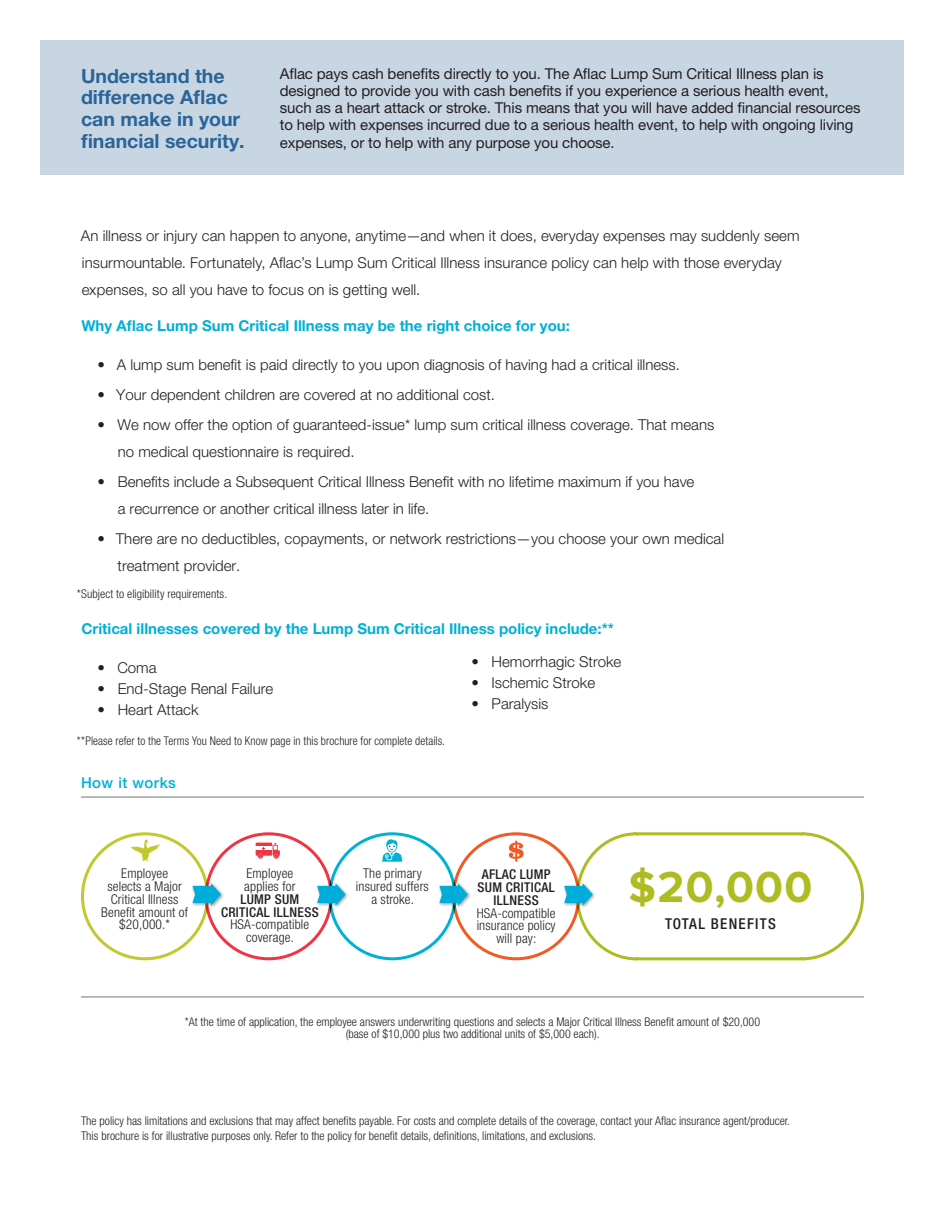
<style>
.page{position:relative;width:945px;height:1215px;background:#fff}
.page>*{position:absolute;margin:0;border:0;box-sizing:border-box;transform-origin:0 0}
.t1{font:700 45px "Proxima Nova";color:#aebc21}
.t2{font:700 19.5px/21.8px "Helvetica Neue CELT";color:#2a6498}
.t3{font:300 15px/27px "Helvetica Neue CELT";color:#231f20}
.t4{font:15px/17.2px "Helvetica Neue CELT";letter-spacing:-.01em;color:#231f20}
.t5{font:700 15px "Helvetica Neue CELT";color:#00b0d5}
.t6{font:500 condensed 15px "Helvetica Neue LTCE";letter-spacing:.085em;color:#231f20}
.t7{font:500 15px "Helvetica Neue CELT";letter-spacing:.03em;color:#00b0d5}
.t8{font:300 condensed 13.5px/12.8px "Helvetica Neue LTCE";letter-spacing:.01em;color:#231f20;text-align:center}
.t9{font:500 condensed 13.5px/12.8px "Helvetica Neue LTCE";letter-spacing:.025em;color:#231f20;text-align:center}
.t10{font:300 condensed 12px/12px "Helvetica Neue LTCE";color:#231f20;text-align:center}
.t11{font:300 condensed 12px "Helvetica Neue LTCE";color:#231f20;scale:.96 1}
</style>
<div class="page">
<div style="left:40px;top:40px;width:864px;height:136px;background:#c8d6e4"></div>
<hr style="left:81px;top:796px;width:783px;height:2px;background:#808285">
<hr style="left:81px;top:996px;width:783px;height:2px;background:#808285">
<div style="left:81px;top:832px;width:128px;height:128px;border:3px solid #c1c92f;border-radius:50%"></div>
<svg style="left:131px;top:839px;width:29px;height:22px"></svg>
<div style="left:438px;top:882px;width:34px;height:28px;background:#808285;opacity:.75"></div>
<svg style="left:439px;top:883px;width:29px;height:23px"></svg>
<svg style="left:564px;top:832px;width:300px;height:129px"></svg>
<div style="left:316px;top:882px;width:34px;height:28px;background:#808285;opacity:.75"></div>
<svg style="left:317px;top:883px;width:29px;height:23px"></svg>
<div style="left:191px;top:882px;width:34px;height:28px;background:#808285;opacity:.75"></div>
<svg style="left:192px;top:883px;width:29px;height:23px"></svg>
<svg style="left:509px;top:841px;width:15px;height:21px"></svg>
<svg style="left:382px;top:839px;width:20px;height:23px"></svg>
<svg style="left:256px;top:843px;width:16px;height:13px"></svg>
<svg style="left:273px;top:843px;width:7px;height:15px"></svg>
<hr style="left:256px;top:847px;width:16px;height:3px;background:#fff">
<svg style="left:258px;top:847px;width:7px;height:11px"></svg>
<h2 class="t2" style="left:81px;top:65px;width:165px">Understand the difference Aflac can make in your financial security.</h2>
<p class="t4" style="left:280px;top:65px;width:582px">Aflac pays cash benefits directly to you. The Aflac Lump Sum Critical Illness plan is designed to provide you with cash benefits if you experience a serious health event, such as a heart attack or stroke. This means that you will have added financial resources to help with expenses incurred due to a serious health event, to help with ongoing living expenses, or to help with any purpose you choose.</p>
<p class="t3" style="left:81px;top:223px;width:721px">An illness or injury can happen to anyone, anytime—and when it does, everyday expenses may suddenly seem insurmountable. Fortunately, Aflac’s Lump Sum Critical Illness insurance policy can help with those everyday expenses, so all you have to focus on is getting well.</p>
<p class="t5" style="left:81px;top:317px;width:490px">Why Aflac Lump Sum Critical Illness may be the right choice for you:</p>
<p class="t3" style="left:98px;top:352px;width:584px">• A lump sum benefit is paid directly to you upon diagnosis of having had a critical illness.</p>
<p class="t3" style="left:98px;top:382px;width:399px">• Your dependent children are covered at no additional cost.</p>
<p class="t3" style="left:118px;top:412px;width:598px;text-indent:-20px">• We now offer the option of guaranteed-issue* lump sum critical illness coverage. That means no medical questionnaire is required.</p>
<p class="t3" style="left:118px;top:469px;width:578px;text-indent:-20px">• Benefits include a Subsequent Critical Illness Benefit with no lifetime maximum if you have a recurrence or another critical illness later in life.</p>
<p class="t3" style="left:118px;top:526px;width:608px;text-indent:-20px">• There are no deductibles, copayments, or network restrictions—you choose your own medical treatment provider.</p>
<p class="t10" style="left:77px;top:588px;width:152px">*Subject to eligibility requirements.</p>
<p class="t5" style="left:81px;top:620px;width:534px">Critical illnesses covered by the Lump Sum Critical Illness policy include:**</p>
<p class="t3" style="left:98px;top:655px;width:61px">• Coma</p>
<p class="t3" style="left:98px;top:676px;width:177px">• End-Stage Renal Failure</p>
<p class="t3" style="left:98px;top:697px;width:103px">• Heart Attack</p>
<p class="t3" style="left:471px;top:649px;width:151px">• Hemorrhagic Stroke</p>
<p class="t3" style="left:471px;top:670px;width:125px">• Ischemic Stroke</p>
<p class="t3" style="left:471px;top:691px;width:78px">• Paralysis</p>
<p class="t11" style="left:77px;top:734px;width:385px">**Please refer to the Terms You Need to Know page in this brochure for complete details.</p>
<p class="t7" style="left:81px;top:773px;width:96px">How it works</p>
<p class="t8" style="left:101px;top:867px;width:88px">Employee<br>selects a Major<br>Critical Illness<br>Benefit amount of $20,000.*</p>
<p class="t8" style="left:244px;top:867px;width:53px;text-align:left">Employee applies for</p>
<p class="t9" style="left:221px;top:893px;width:99px">LUMP SUM<br>CRITICAL ILLNESS</p>
<p class="t8" style="left:231px;top:918px;width:80px">HSA-compatible coverage.</p>
<p class="t8" style="left:356px;top:867px;width:74px">The primary insured suffers a stroke.</p>
<p class="t9" style="left:478px;top:868px;width:79px">AFLAC LUMP<br>SUM CRITICAL<br>ILLNESS</p>
<p class="t8" style="left:477px;top:906px;width:80px">HSA-compatible insurance policy will pay:</p>
<h1 class="t1" style="left:628px;top:861px;width:185px">$20,000</h1>
<p class="t6" style="left:665px;top:915px;width:112px">TOTAL BENEFITS</p>
<p class="t10" style="left:185px;top:1015px;width:577px">*At the time of application, the employee answers underwriting questions and selects a Major Critical Illness Benefit amount of $20,000 (base of $10,000 plus two additional units of $5,000 each).</p>
<p class="t10" style="left:81px;top:1114px;width:711px;line-height:15px;text-align:left">The policy has limitations and exclusions that may affect benefits payable. For costs and complete details of the coverage, contact your Aflac insurance agent/producer.<br>This brochure is for illustrative purposes only. Refer to the policy for benefit details, definitions, limitations, and exclusions.</p>
</div>
